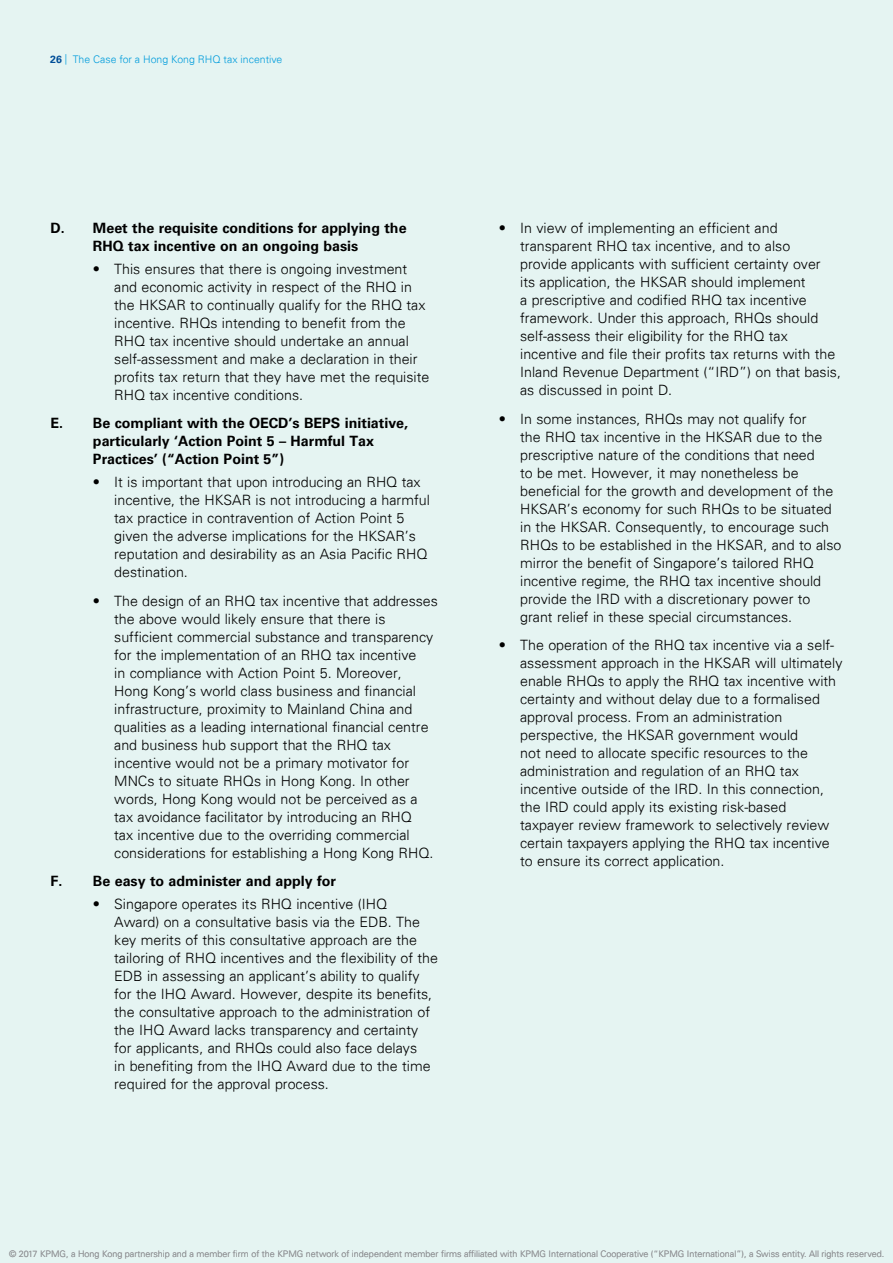
<style>
.page{position:relative;width:893px;height:1263px;background:#e5f4f2}
.page>*{position:absolute;margin:0;border:0;box-sizing:border-box;transform-origin:0 0}
.t1{font:300 14.25px/18px "Univers 45";color:#000}
.t2{font:700 14.25px/18px "Univers 65";color:#000;text-align:center}
.t3{font:300 10.5px "Univers 45";color:#009cdc}
.t4{font:300 9px "Univers 45";color:#939598}
.s1{font-family:"Univers 65";font-weight:700;color:#004e98}
</style>
<div class="page">
<hr style="left:892px;top:96px;width:1px;height:126px;background:#009cdc">
<hr style="left:892px;top:778px;width:1px;height:126px;background:#009cdc">
<p class="t3" style="left:50px;top:53px;width:234px"><span class="s1">26</span> | The Case for a Hong Kong RHQ tax incentive</p>
<p class="t2" style="left:50px;top:219px;width:358px">D. Meet the requisite conditions for applying the<br>RHQ tax incentive on an ongoing basis</p>
<p class="t1" style="left:114px;top:260px;width:317px;text-indent:-21px">• This ensures that there is ongoing investment and economic activity in respect of the RHQ in the HKSAR to continually qualify for the RHQ tax incentive. RHQs intending to benefit from the RHQ tax incentive should undertake an annual self-assessment and make a declaration in their profits tax return that they have met the requisite RHQ tax incentive conditions.</p>
<p class="t2" style="left:93px;top:414px;width:317px;text-align:left;text-indent:-43px">E. Be compliant with the OECD’s BEPS initiative, particularly ‘Action Point 5 – Harmful Tax<br>Practices’ (“Action Point 5”)</p>
<p class="t1" style="left:114px;top:473px;width:317px;text-indent:-21px">• It is important that upon introducing an RHQ tax incentive, the HKSAR is not introducing a harmful tax practice in contravention of Action Point 5 given the adverse implications for the HKSAR’s reputation and desirability as an Asia Pacific RHQ destination.</p>
<p class="t1" style="left:114px;top:592px;width:325px;text-indent:-21px">• The design of an RHQ tax incentive that addresses the above would likely ensure that there is sufficient commercial substance and transparency for the implementation of an RHQ tax incentive<br>in compliance with Action Point 5. Moreover, Hong Kong’s world class business and financial infrastructure, proximity to Mainland China and qualities as a leading international financial centre and business hub support that the RHQ tax incentive would not be a primary motivator for MNCs to situate RHQs in Hong Kong. In other words, Hong Kong would not be perceived as a tax avoidance facilitator by introducing an RHQ<br>tax incentive due to the overriding commercial considerations for establishing a Hong Kong RHQ.</p>
<p class="t2" style="left:50px;top:872px;width:287px">F. Be easy to administer and apply for</p>
<p class="t1" style="left:114px;top:895px;width:325px;text-indent:-21px">• Singapore operates its RHQ incentive (IHQ<br>Award) on a consultative basis via the EDB. The key merits of this consultative approach are the tailoring of RHQ incentives and the flexibility of the EDB in assessing an applicant’s ability to qualify for the IHQ Award. However, despite its benefits, the consultative approach to the administration of the IHQ Award lacks transparency and certainty for applicants, and RHQs could also face delays<br>in benefiting from the IHQ Award due to the time required for the approval process.</p>
<p class="t1" style="left:520px;top:219px;width:322px;text-indent:-21px">• In view of implementing an efficient and transparent RHQ tax incentive, and to also<br>provide applicants with sufficient certainty over<br>its application, the HKSAR should implement<br>a prescriptive and codified RHQ tax incentive framework. Under this approach, RHQs should self-assess their eligibility for the RHQ tax incentive and file their profits tax returns with the Inland Revenue Department (“IRD”) on that basis, as discussed in point D.</p>
<p class="t1" style="left:520px;top:410px;width:323px;text-indent:-21px">• In some instances, RHQs may not qualify for<br>the RHQ tax incentive in the HKSAR due to the prescriptive nature of the conditions that need<br>to be met. However, it may nonetheless be beneficial for the growth and development of the HKSAR’s economy for such RHQs to be situated in the HKSAR. Consequently, to encourage such RHQs to be established in the HKSAR, and to also mirror the benefit of Singapore’s tailored RHQ incentive regime, the RHQ tax incentive should provide the IRD with a discretionary power to grant relief in these special circumstances.</p>
<p class="t1" style="left:520px;top:636px;width:324px;text-indent:-21px">• The operation of the RHQ tax incentive via a self&shy;assessment approach in the HKSAR will ultimately enable RHQs to apply the RHQ tax incentive with certainty and without delay due to a formalised approval process. From an administration perspective, the HKSAR government would<br>not need to allocate specific resources to the administration and regulation of an RHQ tax incentive outside of the IRD. In this connection, the IRD could apply its existing risk-based taxpayer review framework to selectively review certain taxpayers applying the RHQ tax incentive to ensure its correct application.</p>
<p class="t4" style="left:9px;top:1248px;width:877px">© 2017 KPMG, a Hong Kong partnership and a member firm of the KPMG network of independent member firms affiliated with KPMG International Cooperative (“KPMG International”), a Swiss entity. All rights reserved.</p>
</div>
